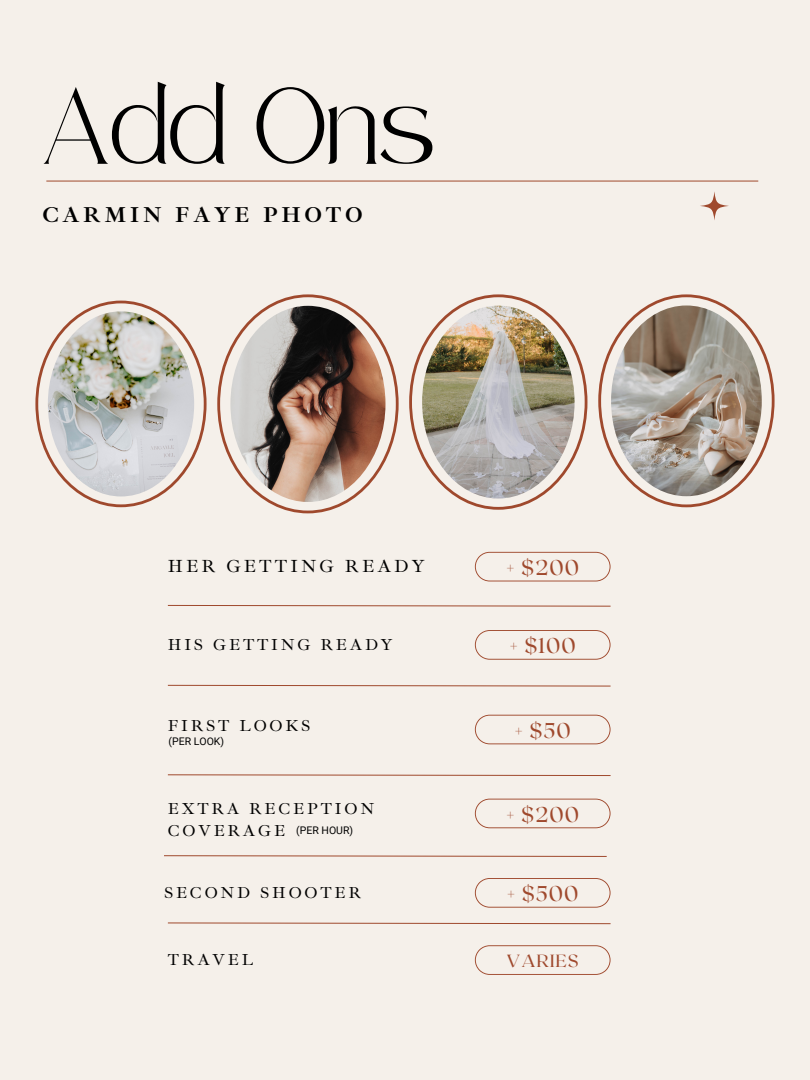
<style>
.page{position:relative;width:810px;height:1080px;background:#f5f0ea}
.page>*{position:absolute;margin:0;border:0;box-sizing:border-box;transform-origin:0 0}
.t1{font:53.69px "Safira March";color:#000}
.t2{font:700 22.12px "Ibarra Real Nova";letter-spacing:.17em;color:#000}
.t3{font:21.31px "Roxborough CF";letter-spacing:.05em;color:#9f492d}
.t4{font:18px "Ibarra Real Nova";letter-spacing:.17em;color:#000}
.t5{font:17.62px "Roxborough CF";letter-spacing:.05em;color:#9f492d}
.t6{font:16.31px "Ibarra Real Nova";letter-spacing:.17em;color:#000}
.t7{font:16.25px/21.8px "Ibarra Real Nova";letter-spacing:.17em;color:#000}
.t8{font:10.5px "Roboto";color:#000}
</style>
<div class="page">
<hr style="left:46px;top:181px;width:712px;height:1px;background:#9f492d">
<svg style="left:700px;top:191px;width:29px;height:29px"></svg>
<svg style="left:475px;top:552px;width:136px;height:29px"></svg>
<svg style="left:598px;top:294px;width:177px;height:213px"></svg>
<img style="left:611px;top:305px;width:151px;height:191px;border-radius:50%">
<svg style="left:35px;top:301px;width:172px;height:206px"></svg>
<img style="left:48px;top:311px;width:146px;height:185px;border-radius:50%">
<svg style="left:409px;top:294px;width:178px;height:216px"></svg>
<img style="left:422px;top:306px;width:153px;height:192px;border-radius:50%">
<svg style="left:217px;top:294px;width:182px;height:219px"></svg>
<img style="left:230px;top:306px;width:155px;height:196px;border-radius:50%">
<svg style="left:475px;top:630px;width:136px;height:30px"></svg>
<svg style="left:475px;top:715px;width:136px;height:29px"></svg>
<svg style="left:475px;top:799px;width:136px;height:29px"></svg>
<svg style="left:475px;top:945px;width:136px;height:30px"></svg>
<svg style="left:167px;top:604px;width:444px;height:3px"></svg>
<svg style="left:167px;top:684px;width:444px;height:3px"></svg>
<svg style="left:167px;top:774px;width:444px;height:2px"></svg>
<svg style="left:167px;top:922px;width:444px;height:3px"></svg>
<svg style="left:475px;top:878px;width:136px;height:30px"></svg>
<svg style="left:164px;top:855px;width:443px;height:2px"></svg>
<h3 class="t1" style="left:42px;top:114px;width:394px">Add Ons</h3>
<h4 class="t2" style="left:42px;top:201px;width:322px">CARMIN FAYE PHOTO</h4>
<p class="t4" style="left:168px;top:555px;width:258px">HER GETTING READY</p>
<h3 class="t3" style="left:506px;top:554px;width:74px">+ $200</h3>
<h4 class="t6" style="left:168px;top:634px;width:226px">HIS GETTING READY</h4>
<h3 class="t6" style="left:168px;top:715px;width:144px">FIRST LOOKS</h3>
<p class="t8" style="left:169px;top:736px;width:57px">(PER LOOK)</p>
<p class="t7" style="left:168px;top:798px;width:208px">EXTRA RECEPTION<br>COVERAGE</p>
<h3 class="t8" style="left:296px;top:824px;width:58px">(PER HOUR)</h3>
<h4 class="t3" style="left:509px;top:632px;width:68px">+ $100</h4>
<p class="t3" style="left:514px;top:717px;width:58px">+ $50</p>
<h3 class="t3" style="left:506px;top:800px;width:74px">+ $200</h3>
<h4 class="t7" style="left:164px;top:882px;width:198px">SECOND SHOOTER</h4>
<h4 class="t3" style="left:507px;top:880px;width:73px">+ $500</h4>
<p class="t7" style="left:168px;top:949px;width:87px">TRAVEL</p>
<h4 class="t5" style="left:507px;top:949px;width:73px">VARIES</h4>
</div>
